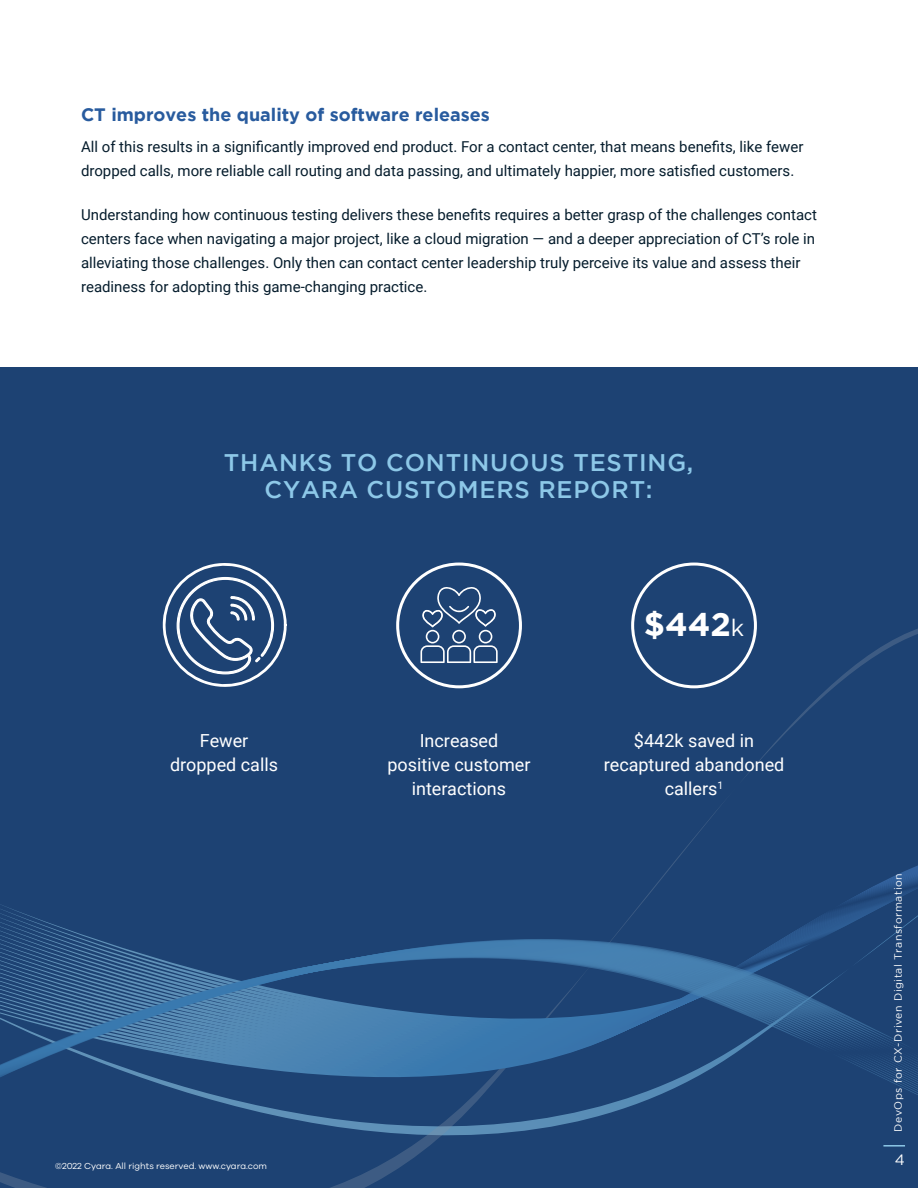
<style>
.page{position:relative;width:918px;height:1188px;background:#fff}
.page>*{position:absolute;margin:0;border:0;box-sizing:border-box;transform-origin:0 0}
.t1{font:700 32.85px "Gotham";color:#fff}
.secondary_subheads{font:500 24px/27px "Gotham";letter-spacing:.035em;color:#8dc8e8;text-align:center}
.body_copy{font:18px/24px "Roboto";color:#fff;text-align:center}
.subheads{font:700 18px "Gotham";color:#285b9e}
.body_copy-2{font:15px/24px "Roboto";color:#051c2c}
.t2{font:15px "Gotham";color:#fff}
.headers{font:10.5px "Gotham";letter-spacing:.05em;color:#fff}
.t3{font:9px "Galano Grotesque";color:#fff}
.s1{font-weight:400;font-size:23.55px}
</style>
<div class="page">
<div style="left:0;top:367px;width:918px;height:821px;background:#1d4273"></div>
<svg style="left:0;top:808px;width:918px;height:380px"></svg>
<hr style="left:883px;top:1145px;width:22px;height:2px;background:#8dc8e8">
<svg style="left:162px;top:563px;width:124px;height:124px"></svg>
<div style="left:396px;top:563px;width:126px;height:125px;border:3px solid #fff;border-radius:50%"></div>
<svg style="left:420px;top:587px;width:78px;height:76px"></svg>
<div style="left:631px;top:563px;width:126px;height:125px;border:3px solid #fff;border-radius:50%"></div>
<p class="subheads" style="left:81px;top:104px;width:410px">CT improves the quality of software releases</p>
<p class="body_copy-2" style="left:81px;top:134px;width:724px">All of this results in a significantly improved end product. For a contact center, that means benefits, like fewer dropped calls, more reliable call routing and data passing, and ultimately happier, more satisfied customers.</p>
<p class="body_copy-2" style="left:81px;top:202px;width:737px">Understanding how continuous testing delivers these benefits requires a better grasp of the challenges contact centers face when navigating a major project, like a cloud migration — and a deeper appreciation of CT’s role in alleviating those challenges. Only then can contact center leadership truly perceive its value and assess their readiness for adopting this game-changing practice.</p>
<p class="secondary_subheads" style="left:224px;top:449px;width:471px">THANKS TO CONTINUOUS TESTING,<br>CYARA CUSTOMERS REPORT:</p>
<p class="body_copy" style="left:170px;top:728px;width:109px">Fewer dropped calls</p>
<p class="t1" style="left:644px;top:605px;width:102px">$442<span class="s1">k</span></p>
<p class="body_copy" style="left:388px;top:728px;width:144px">Increased positive customer interactions</p>
<p class="body_copy" style="left:604px;top:728px;width:182px">$442k saved in recaptured abandoned callers<sup>1</sup></p>
<p class="t3" style="left:55px;top:1161px;width:213px">©2022 Cyara. All rights reserved. www.cyara.com</p>
<p class="headers" style="left:892px;top:1132px;width:260px;rotate:-90deg">DevOps for CX-Driven Digital Transformation</p>
<p class="t2" style="left:895px;top:1151px;width:12px">4</p>
</div>
